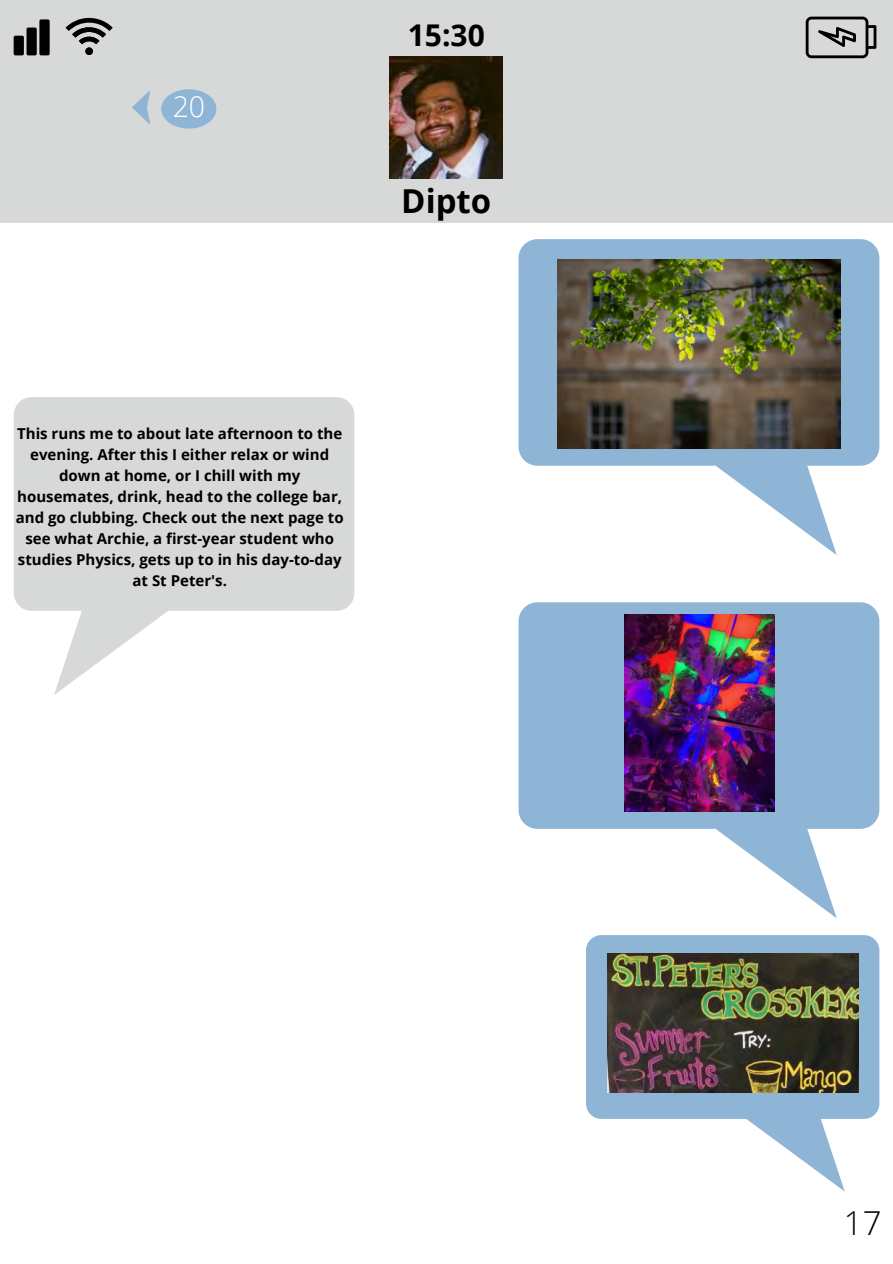
<style>
.page{position:relative;width:893px;height:1264px;background:#fff}
.page>*{position:absolute;margin:0;border:0;box-sizing:border-box;transform-origin:0 0}
.t1{font:300 33px "Open Sans";color:#000}
.t2{font:700 33px "Open Sans";color:#000}
.t3{font:700 30px "Open Sans";color:#000}
.t4{font:300 28.5px "Open Sans";color:#fff}
.t5{font:700 15px/21px "Open Sans";color:#000;text-align:center}
</style>
<div class="page">
<div style="left:0;top:2px;width:892px;height:221px;background:#d7d8d8"></div>
<div style="left:14px;top:36px;width:10px;height:19px;background:#000;border-radius:2px"></div>
<div style="left:27px;top:28px;width:10px;height:27px;background:#000;border-radius:2px"></div>
<div style="left:39px;top:19px;width:11px;height:36px;background:#000;border-radius:2px"></div>
<svg style="left:65px;top:18px;width:48px;height:37px"></svg>
<div style="left:85px;top:47px;width:8px;height:8px;background:#000;border-radius:50%"></div>
<svg style="left:805px;top:17px;width:71px;height:41px"></svg>
<img style="left:389px;top:56px;width:114px;height:123px">
<svg style="left:519px;top:239px;width:360px;height:316px;fill:#8eb5d6"></svg>
<img style="left:557px;top:259px;width:283px;height:189px">
<svg style="left:14px;top:397px;width:340px;height:298px;fill:#d7d8d8"></svg>
<svg style="left:519px;top:602px;width:360px;height:316px;fill:#8eb5d6"></svg>
<img style="left:624px;top:614px;width:150px;height:197px">
<svg style="left:586px;top:935px;width:293px;height:256px;fill:#8eb5d6"></svg>
<img style="left:607px;top:953px;width:251px;height:139px">
<svg style="left:132px;top:91px;width:18px;height:33px"></svg>
<svg style="left:161px;top:89px;width:55px;height:40px"></svg>
<h3 class="t4" style="left:173px;top:87px;width:34px">20</h3>
<h2 class="t3" style="left:408px;top:14px;width:78px">15:30</h2>
<h1 class="t1" style="left:406px;top:166px;width:82px">Dipto</h1>
<h1 class="t2" style="left:401px;top:177px;width:92px">Dipto</h1>
<p class="t5" style="left:16px;top:422px;width:329px">This runs me to about late afternoon to the evening. After this I either relax or wind down at home, or I chill with my housemates, drink, head to the college bar, and go clubbing. Check out the next page to see what Archie, a first-year student who studies Physics, gets up to in his day-to-day at St Peter's.</p>
<h1 class="t1" style="left:843px;top:1200px;width:39px">17</h1>
</div>
